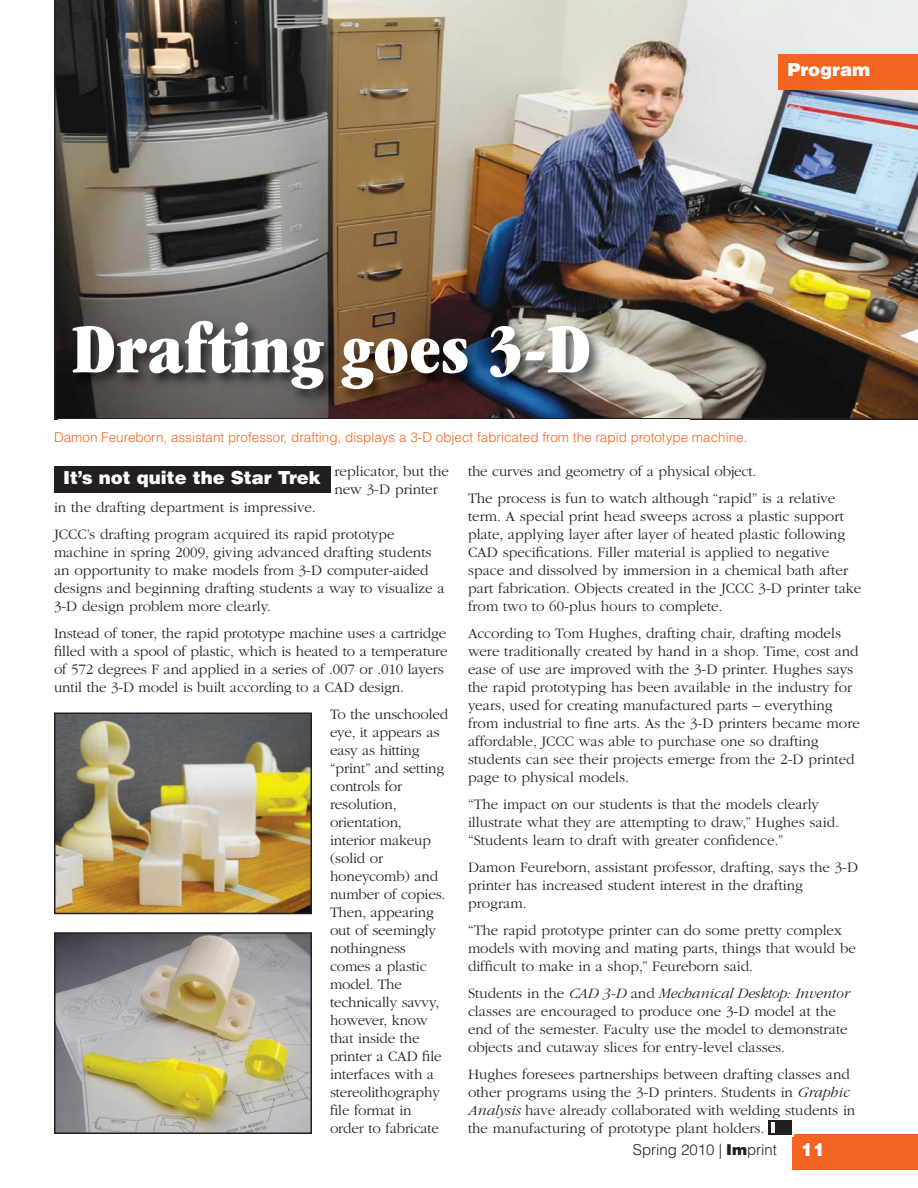
<style>
.page{position:relative;width:918px;height:1188px;background:#fff}
.page>*{position:absolute;margin:0;border:0;box-sizing:border-box;transform-origin:0 0}
.t1{font:72px "ITC Garamond Std Ult Cond";color:#fff}
.t2{font:900 18px "Helvetica LT Std";color:#fff}
.t3{font:300 15px/18px "ITC Garamond Std";color:#231f20}
.t4{font:300 15px "Helvetica LT Std";color:#231f20}
.t5{font:300 13.5px "Helvetica LT Std";color:#f36421}
.s1{font-style:italic}
.s2{font-weight:900}
</style>
<div class="page">
<img style="left:54px;top:0;width:864px;height:420px">
<div style="left:792px;top:1134px;width:126px;height:36px;background:#f36421"></div>
<div style="left:769px;top:1120px;width:25px;height:17px;background:#fff"></div>
<img style="left:58px;top:308px;width:632px;height:110px">
<div style="left:778px;top:54px;width:140px;height:36px;background:#f36421"></div>
<img style="left:58px;top:418px;width:632px;height:2px">
<div style="left:54px;top:466px;width:276px;height:28px;background:#231f20"></div>
<img style="left:57px;top:715px;width:252px;height:196px">
<div style="left:54px;top:712px;width:258px;height:202px;border:2px solid #231f20"></div>
<img style="left:57px;top:935px;width:252px;height:196px">
<div style="left:54px;top:932px;width:258px;height:202px;border:2px solid #231f20"></div>
<div style="left:769px;top:1120px;width:23px;height:15px;background:#231f20"></div>
<hr style="left:771px;top:1122px;width:4px;height:11px;background:#fff">
<p class="t1" style="left:72px;top:322px;width:521px">Drafting goes 3-D</p>
<p class="t2" style="left:788px;top:63px;width:84px">Program</p>
<p class="t5" style="left:54px;top:432px;width:695px">Damon Feureborn, assistant professor, drafting, displays a 3-D object fabricated from the rapid prototype machine.</p>
<p class="t2" style="left:63px;top:471px;width:259px">It’s not quite the Star Trek</p>
<p class="t3" style="left:335px;top:463px;width:116px">replicator, but the new 3-D printer</p>
<p class="t3" style="left:54px;top:499px;width:263px">in the drafting department is impressive.</p>
<p class="t3" style="left:54px;top:526px;width:392px">JCCC’s drafting program acquired its rapid prototype machine in spring 2009, giving advanced drafting students an opportunity to make models from 3-D computer-aided designs and beginning drafting students a way to visualize a 3-D design problem more clearly.</p>
<p class="t3" style="left:54px;top:625px;width:395px">Instead of toner, the rapid prototype machine uses a cartridge filled with a spool of plastic, which is heated to a temperature of 572 degrees F and applied in a series of .007 or .010 layers until the 3-D model is built according to a CAD design.</p>
<p class="t3" style="left:330px;top:706px;width:120px">To the unschooled eye, it appears as easy as hitting “print” and setting controls for resolution, orientation, interior makeup (solid or honeycomb) and number of copies.<br>Then, appearing out of seemingly nothingness comes a plastic model. The technically savvy, however, know that inside the printer a CAD file interfaces with a stereolithography file format in order to fabricate</p>
<p class="t3" style="left:468px;top:463px;width:290px">the curves and geometry of a physical object.</p>
<p class="t3" style="left:468px;top:490px;width:395px">The process is fun to watch although “rapid” is a relative term. A special print head sweeps across a plastic support plate, applying layer after layer of heated plastic following CAD specifications. Filler material is applied to negative space and dissolved by immersion in a chemical bath after part fabrication. Objects created in the JCCC 3-D printer take from two to 60-plus hours to complete.</p>
<p class="t3" style="left:468px;top:625px;width:393px">According to Tom Hughes, drafting chair, drafting models were traditionally created by hand in a shop. Time, cost and ease of use are improved with the 3-D printer. Hughes says the rapid prototyping has been available in the industry for years, used for creating manufactured parts – everything from industrial to fine arts. As the 3-D printers became more affordable, JCCC was able to purchase one so drafting students can see their projects emerge from the 2-D printed page to physical models.</p>
<p class="t3" style="left:468px;top:796px;width:373px">“The impact on our students is that the models clearly illustrate what they are attempting to draw,” Hughes said. “Students learn to draft with greater confidence.”</p>
<p class="t3" style="left:468px;top:859px;width:392px">Damon Feureborn, assistant professor, drafting, says the 3-D printer has increased student interest in the drafting program.</p>
<p class="t3" style="left:468px;top:922px;width:390px">“The rapid prototype printer can do some pretty complex models with moving and mating parts, things that would be difficult to make in a shop,” Feureborn said.</p>
<p class="t3" style="left:468px;top:985px;width:383px">Students in the <span class="s1">CAD 3-D</span> and <span class="s1">Mechanical Desktop: Inventor </span>classes are encouraged to produce one 3-D model at the end of the semester. Faculty use the model to demonstrate objects and cutaway slices for entry-level classes.</p>
<p class="t3" style="left:468px;top:1066px;width:389px">Hughes foresees partnerships between drafting classes and other programs using the 3-D printers. Students in <span class="s1">Graphic Analysis</span> have already collaborated with welding students in the manufacturing of prototype plant holders.</p>
<p class="t4" style="left:633px;top:1144px;width:146px">Spring 2010 | <span class="s2">Im</span>print</p>
<p class="t2" style="left:801px;top:1143px;width:26px">11</p>
</div>
